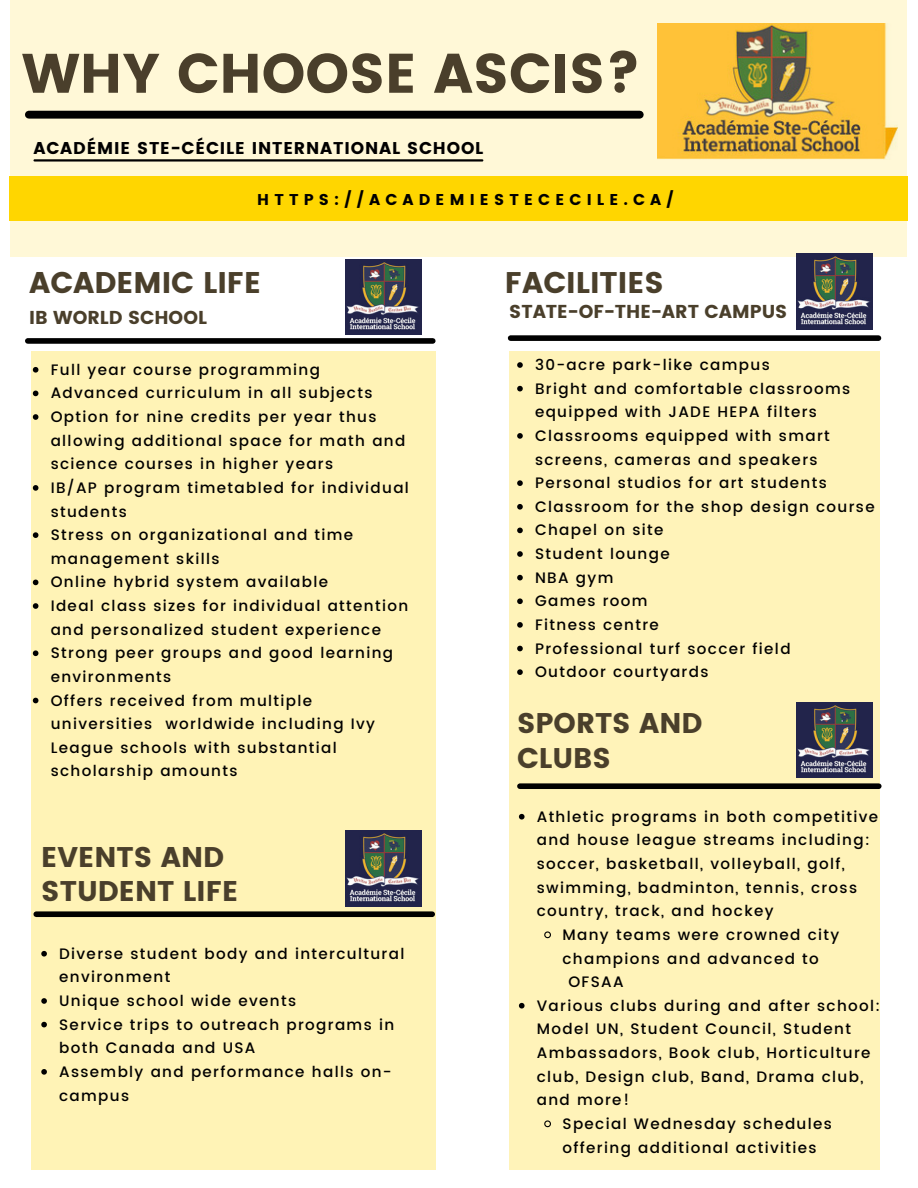
<style>
.page{position:relative;width:918px;height:1188px;background:#fff}
.page>*{position:absolute;margin:0;border:0;box-sizing:border-box;transform-origin:0 0}
.t1{font:55.5px "Poppins";color:#4a3f2b}
.t2{font:29.85px "Poppins";color:#4a3f2b}
.t3{font:28.5px/35px "Poppins";color:#4a3f2b}
.t4{font:18.6px "Poppins";color:#4a3f2b}
.t5{font:17.1px "Poppins";letter-spacing:.05em;color:#000}
.t6{font:15.6px "Poppins";letter-spacing:.335em;color:#000}
.t7{font:500 15.15px/23.7px "Poppins";letter-spacing:.09em;color:#000}
</style>
<div class="page">
<div style="left:31px;top:351px;width:405px;height:819px;background:#fff3b6"></div>
<svg style="left:11px;top:0;width:896px;height:257px;background:#f8eabc"></svg>
<hr style="left:35px;top:159px;width:447px;height:3px;background:#000">
<div style="left:9px;top:176px;width:899px;height:45px;background:#ffd600"></div>
<div style="left:29px;top:111px;width:611px;height:8px;background:#000"></div>
<div style="left:511px;top:335px;width:367px;height:6px;background:#000"></div>
<div style="left:36px;top:911px;width:396px;height:6px;background:#000"></div>
<div style="left:28px;top:338px;width:405px;height:6px;background:#000"></div>
<div style="left:509px;top:352px;width:371px;height:818px;background:#fff3b9"></div>
<div style="left:520px;top:783px;width:359px;height:6px;background:#000"></div>
<img style="left:346px;top:259px;width:75px;height:76px">
<svg style="left:517px;top:362px;width:6px;height:6px"></svg>
<svg style="left:517px;top:386px;width:6px;height:5px"></svg>
<svg style="left:517px;top:433px;width:6px;height:6px"></svg>
<svg style="left:517px;top:480px;width:6px;height:6px"></svg>
<svg style="left:517px;top:504px;width:6px;height:6px"></svg>
<svg style="left:517px;top:528px;width:6px;height:5px"></svg>
<svg style="left:517px;top:551px;width:6px;height:6px"></svg>
<svg style="left:517px;top:575px;width:6px;height:5px"></svg>
<svg style="left:517px;top:598px;width:6px;height:6px"></svg>
<svg style="left:517px;top:622px;width:6px;height:6px"></svg>
<svg style="left:517px;top:646px;width:6px;height:5px"></svg>
<svg style="left:517px;top:669px;width:6px;height:6px"></svg>
<svg style="left:41px;top:951px;width:6px;height:6px"></svg>
<svg style="left:41px;top:998px;width:6px;height:6px"></svg>
<svg style="left:41px;top:1022px;width:6px;height:5px"></svg>
<svg style="left:41px;top:1069px;width:6px;height:6px"></svg>
<svg style="left:33px;top:367px;width:5px;height:6px"></svg>
<svg style="left:33px;top:391px;width:5px;height:5px"></svg>
<svg style="left:33px;top:414px;width:5px;height:6px"></svg>
<svg style="left:33px;top:485px;width:5px;height:6px"></svg>
<svg style="left:33px;top:532px;width:5px;height:6px"></svg>
<svg style="left:33px;top:580px;width:5px;height:5px"></svg>
<svg style="left:33px;top:603px;width:5px;height:6px"></svg>
<svg style="left:33px;top:650px;width:5px;height:6px"></svg>
<svg style="left:33px;top:698px;width:5px;height:5px"></svg>
<svg style="left:519px;top:814px;width:6px;height:6px"></svg>
<svg style="left:544px;top:931px;width:7px;height:8px"></svg>
<svg style="left:519px;top:1003px;width:6px;height:6px"></svg>
<svg style="left:544px;top:1120px;width:7px;height:8px"></svg>
<img style="left:797px;top:254px;width:75px;height:75px">
<img style="left:797px;top:702px;width:75px;height:75px">
<img style="left:346px;top:831px;width:75px;height:75px">
<h1 class="t1" style="left:22px;top:41px;width:621px">WHY CHOOSE ASCIS?</h1>
<p class="t5" style="left:33px;top:138px;width:452px">ACADÉMIE STE-CÉCILE INTERNATIONAL SCHOOL</p>
<p class="t6" style="left:257px;top:190px;width:418px">HTTPS://ACADEMIESTECECILE.CA/</p>
<h2 class="t2" style="left:29px;top:266px;width:234px">ACADEMIC LIFE</h2>
<p class="t4" style="left:29px;top:307px;width:179px">IB WORLD SCHOOL</p>
<p class="t7" style="left:51px;top:358px;width:360px">Full year course programming<br>Advanced curriculum in all subjects<br>Option for nine credits per year thus allowing additional space for math and science courses in higher years<br>IB/AP program timetabled for individual students<br>Stress on organizational and time management skills<br>Online hybrid system available<br>Ideal class sizes for individual attention and personalized student experience<br>Strong peer groups and good learning environments<br>Offers received from multiple universities worldwide including Ivy<br>League schools with substantial scholarship amounts</p>
<h3 class="t3" style="left:41px;top:839px;width:198px">EVENTS AND<br>STUDENT LIFE</h3>
<p class="t7" style="left:59px;top:942px;width:347px">Diverse student body and intercultural environment<br>Unique school wide events<br>Service trips to outreach programs in both Canada and USA<br>Assembly and performance halls on&shy;campus</p>
<h2 class="t2" style="left:505px;top:266px;width:160px">FACILITIES</h2>
<p class="t4" style="left:509px;top:301px;width:280px">STATE-OF-THE-ART CAMPUS</p>
<p class="t7" style="left:535px;top:353px;width:341px">30-acre park-like campus<br>Bright and comfortable classrooms equipped with JADE HEPA filters<br>Classrooms equipped with smart screens, cameras and speakers<br>Personal studios for art students<br>Classroom for the shop design course<br>Chapel on site<br>Student lounge<br>NBA gym<br>Games room<br>Fitness centre<br>Professional turf soccer field<br>Outdoor courtyards</p>
<h3 class="t3" style="left:517px;top:706px;width:187px">SPORTS AND<br>CLUBS</h3>
<p class="t7" style="left:537px;top:805px;width:343px">Athletic programs in both competitive</p>
<p class="t7" style="left:537px;top:828px;width:334px">and house league streams including:</p>
<p class="t7" style="left:537px;top:852px;width:310px">soccer, basketball, volleyball, golf,</p>
<p class="t7" style="left:537px;top:876px;width:322px">swimming, badminton, tennis, cross</p>
<p class="t7" style="left:537px;top:899px;width:238px">country, track, and hockey</p>
<p class="t7" style="left:563px;top:923px;width:278px">Many teams were crowned city</p>
<p class="t7" style="left:563px;top:946px;width:258px">champions and advanced to</p>
<p class="t7" style="left:568px;top:970px;width:57px">OFSAA</p>
<p class="t7" style="left:537px;top:994px;width:345px">Various clubs during and after school:</p>
<p class="t7" style="left:537px;top:1017px;width:316px">Model UN, Student Council, Student</p>
<p class="t7" style="left:537px;top:1041px;width:335px">Ambassadors, Book club, Horticulture</p>
<p class="t7" style="left:537px;top:1065px;width:328px">club, Design club, Band, Drama club,</p>
<p class="t7" style="left:537px;top:1088px;width:94px">and more!</p>
<p class="t7" style="left:563px;top:1112px;width:271px">Special Wednesday schedules</p>
<p class="t7" style="left:563px;top:1135px;width:256px">offering additional activities</p>
</div>
